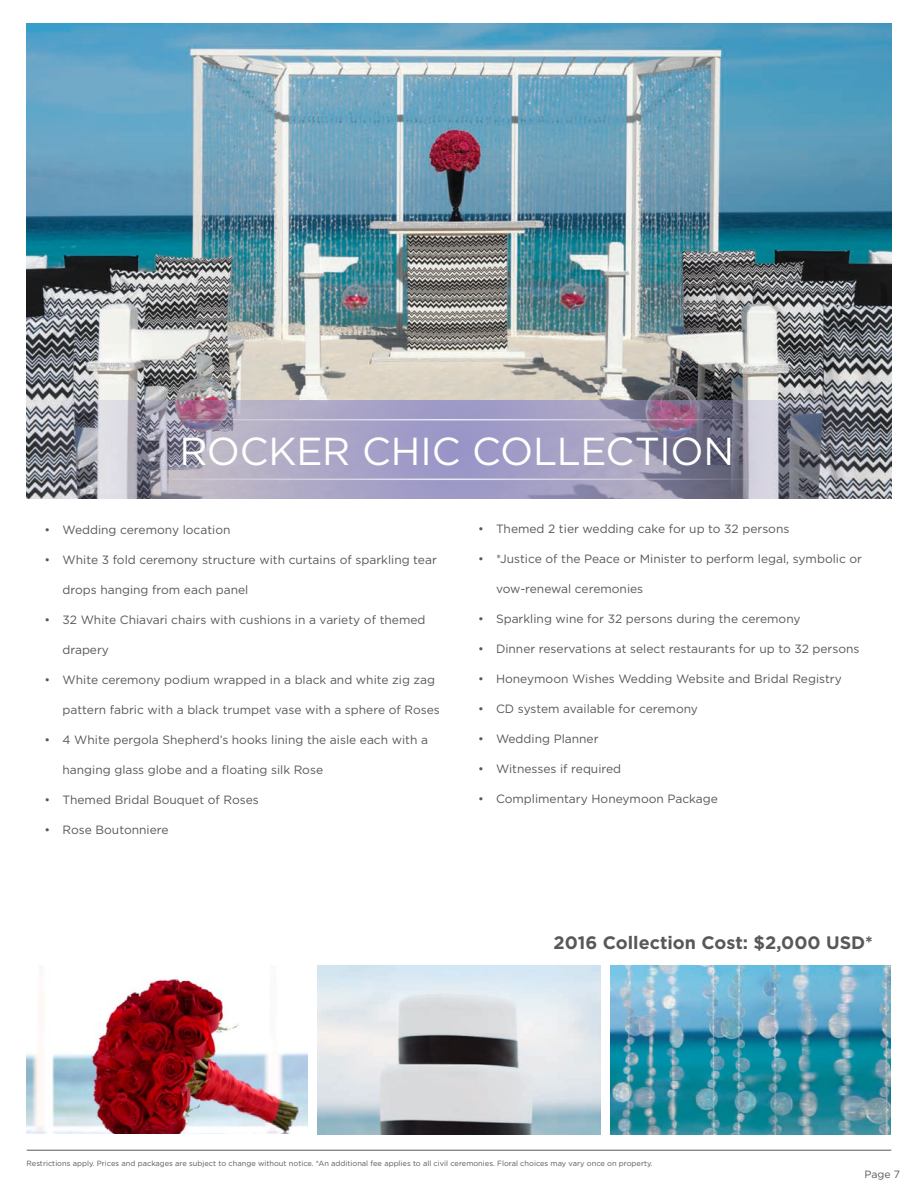
<style>
.page{position:relative;width:918px;height:1188px;background:#fff}
.page>*{position:absolute;margin:0;border:0;box-sizing:border-box;transform-origin:0 0}
.t1{font:39px "Gotham";letter-spacing:-.005em;color:#fff}
.t2{font:700 18px "Gotham";color:#57585a}
.t3{font:12px "Gotham";color:#57585a}
.t4{font:10.5px "Gotham";color:#57585a}
.t5{font:7.5px "Gotham";color:#57585a}
</style>
<div class="page">
<hr style="left:27px;top:1150px;width:864px;height:1px;background:#57585a">
<img style="left:27px;top:23px;width:864px;height:476px">
<img style="left:27px;top:977px;width:280px;height:157px">
<img style="left:611px;top:966px;width:280px;height:168px">
<img style="left:317px;top:966px;width:283px;height:168px">
<svg style="left:26px;top:400px;width:863px;height:99px;background:#9b97af"></svg>
<hr style="left:137px;top:479px;width:628px;height:1px;background:#fff">
<hr style="left:137px;top:419px;width:628px;height:1px;background:#fff">
<p class="t1" style="left:179px;top:430px;width:557px">ROCKER CHIC COLLECTION</p>
<p class="t3" style="left:45px;top:523px;width:188px">• Wedding ceremony location</p>
<p class="t3" style="left:45px;top:553px;width:394px">• White 3 fold ceremony structure with curtains of sparkling tear</p>
<p class="t3" style="left:63px;top:583px;width:187px">drops hanging from each panel</p>
<p class="t3" style="left:45px;top:613px;width:382px">• 32 White Chiavari chairs with cushions in a variety of themed</p>
<p class="t3" style="left:63px;top:643px;width:48px">drapery</p>
<p class="t3" style="left:45px;top:673px;width:392px">• White ceremony podium wrapped in a black and white zig zag</p>
<p class="t3" style="left:63px;top:703px;width:379px">pattern fabric with a black trumpet vase with a sphere of Roses</p>
<p class="t3" style="left:45px;top:733px;width:385px">• 4 White pergola Shepherd’s hooks lining the aisle each with a</p>
<p class="t3" style="left:63px;top:763px;width:262px">hanging glass globe and a floating silk Rose</p>
<p class="t3" style="left:45px;top:793px;width:216px">• Themed Bridal Bouquet of Roses</p>
<p class="t3" style="left:45px;top:823px;width:125px">• Rose Boutonniere</p>
<p class="t3" style="left:478px;top:523px;width:313px">• Themed 2 tier wedding cake for up to 32 persons</p>
<p class="t3" style="left:478px;top:553px;width:386px">• *Justice of the Peace or Minister to perform legal, symbolic or</p>
<p class="t3" style="left:496px;top:583px;width:149px">vow-renewal ceremonies</p>
<p class="t3" style="left:478px;top:613px;width:324px">• Sparkling wine for 32 persons during the ceremony</p>
<p class="t3" style="left:478px;top:643px;width:383px">• Dinner reservations at select restaurants for up to 32 persons</p>
<p class="t3" style="left:478px;top:673px;width:365px">• Honeymoon Wishes Wedding Website and Bridal Registry</p>
<p class="t3" style="left:478px;top:703px;width:222px">• CD system available for ceremony</p>
<p class="t3" style="left:478px;top:733px;width:122px">• Wedding Planner</p>
<p class="t3" style="left:478px;top:763px;width:145px">• Witnesses if required</p>
<p class="t3" style="left:478px;top:793px;width:241px">• Complimentary Honeymoon Package</p>
<p class="t2" style="left:554px;top:932px;width:321px">2016 Collection Cost: $2,000 USD*</p>
<p class="t5" style="left:27px;top:1159px;width:628px">Restrictions apply. Prices and packages are subject to change without notice. *An additional fee applies to all civil ceremonies. Floral choices may vary once on property.</p>
<p class="t4" style="left:864px;top:1169px;width:37px">Page 7</p>
</div>
